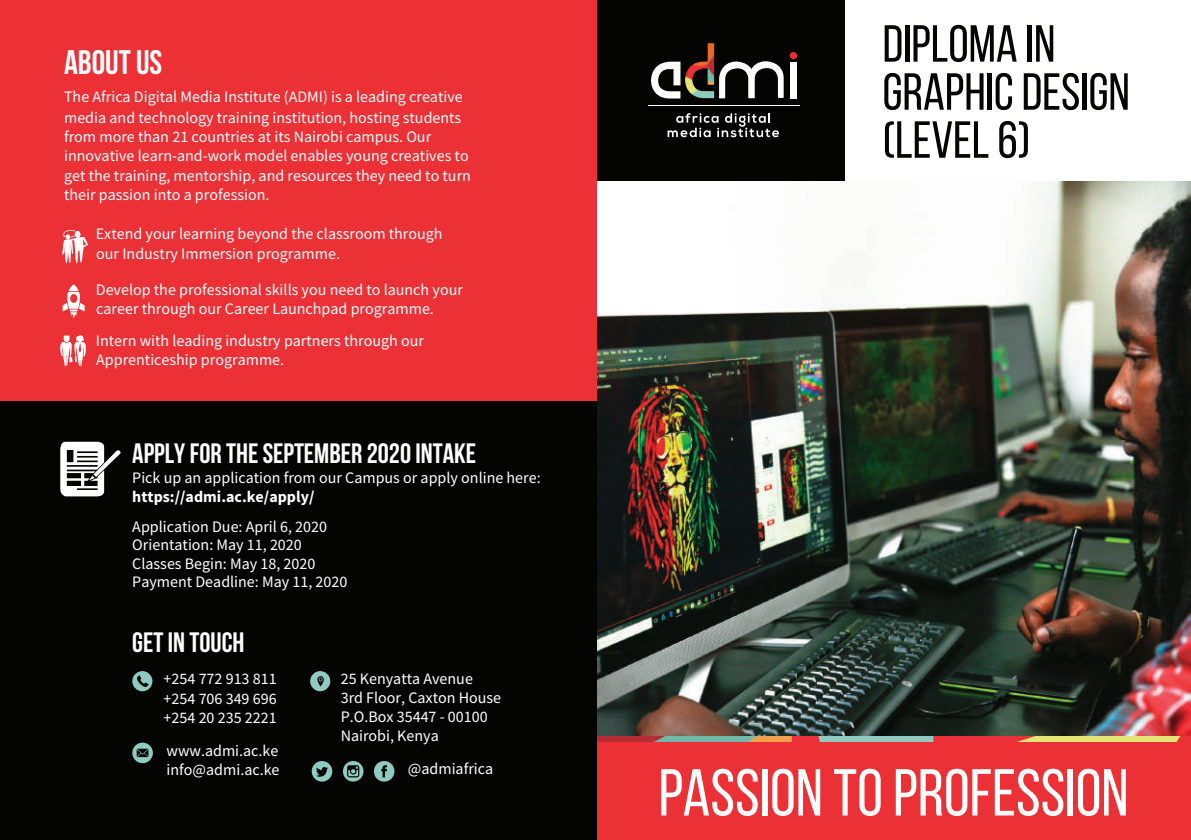
<style>
.page{position:relative;width:1191px;height:840px;background:#fff}
.page>*{position:absolute;margin:0;border:0;box-sizing:border-box;transform-origin:0 0}
.t1{font:66.2px "Bebas Neue";color:#fff}
.t2{font:52px/48px "Bebas Neue";color:#040503}
.t3{font:700 34px "Bebas Neue";color:#fff}
.t4{font:700 28px "Bebas Neue";color:#fff}
.t5{font:16px/19.2px "Source Sans Pro";color:#fff}
.t6{font:700 16px "Source Sans Pro";color:#fff}
</style>
<div class="page">
<img style="left:596px;top:181px;width:595px;height:555px">
<div style="left:596px;top:0;width:248px;height:180px;background:#040503"></div>
<svg style="left:651px;top:61px;width:29px;height:37px"></svg>
<img style="left:685px;top:43px;width:29px;height:55px">
<svg style="left:719px;top:61px;width:64px;height:37px"></svg>
<div style="left:790px;top:62px;width:6px;height:36px;background:#fff"></div>
<div style="left:790px;top:52px;width:7px;height:7px;background:#e92f36;border-radius:50%"></div>
<svg style="left:667px;top:113px;width:112px;height:24px"></svg>
<hr style="left:648px;top:105px;width:151px;height:1px;background:#fff">
<svg style="left:596px;top:736px;width:595px;height:6px;background:#bf9773"></svg>
<div style="left:596px;top:742px;width:595px;height:97px;background:#eb3036"></div>
<div style="left:0;top:0;width:596px;height:402px;background:#eb3036"></div>
<div style="left:0;top:402px;width:596px;height:437px;background:#040503"></div>
<svg style="left:60px;top:441px;width:61px;height:55px"></svg>
<svg style="left:132px;top:670px;width:20px;height:20px"></svg>
<svg style="left:137px;top:675px;width:12px;height:11px"></svg>
<div style="left:374px;top:760px;width:20px;height:21px;background:#8ecbc1;border-radius:50%"></div>
<svg style="left:381px;top:765px;width:6px;height:12px"></svg>
<svg style="left:343px;top:760px;width:20px;height:21px"></svg>
<svg style="left:347px;top:764px;width:12px;height:13px"></svg>
<div style="left:312px;top:760px;width:20px;height:21px;background:#8ecbc1;border-radius:50%"></div>
<svg style="left:316px;top:767px;width:12px;height:9px"></svg>
<div style="left:310px;top:670px;width:20px;height:20px;background:#8ecbc1;border-radius:50%"></div>
<svg style="left:317px;top:676px;width:7px;height:10px"></svg>
<svg style="left:132px;top:742px;width:21px;height:20px"></svg>
<svg style="left:137px;top:748px;width:11px;height:8px"></svg>
<svg style="left:63px;top:284px;width:22px;height:34px"></svg>
<svg style="left:60px;top:335px;width:26px;height:32px"></svg>
<svg style="left:62px;top:230px;width:26px;height:34px"></svg>
<h3 class="t3" style="left:64px;top:44px;width:100px">ABOUT US</h3>
<p class="t5" style="left:64px;top:87px;width:408px">The Africa Digital Media Institute (ADMI) is a leading creative media and technology training institution, hosting students from more than 21 countries at its Nairobi campus. Our innovative learn-and-work model enables young creatives to get the training, mentorship, and resources they need to turn their passion into a profession.</p>
<p class="t5" style="left:96px;top:224px;width:348px">Extend your learning beyond the classroom through our Industry Immersion programme.</p>
<p class="t5" style="left:96px;top:279px;width:368px">Develop the professional skills you need to launch your career through our Career Launchpad programme.</p>
<p class="t5" style="left:96px;top:331px;width:330px">Intern with leading industry partners through our<br>Apprenticeship programme.</p>
<h3 class="t4" style="left:132px;top:438px;width:345px">APPLY FOR THE SEPTEMBER 2020 INTAKE</h3>
<p class="t5" style="left:132px;top:467px;width:410px">Pick up an application from our Campus or apply online here:</p>
<p class="t6" style="left:132px;top:485px;width:184px">https://admi.ac.ke/apply/</p>
<p class="t5" style="left:132px;top:517px;width:217px;line-height:18.4px">Application Due: April 6, 2020<br>Orientation: May 11, 2020<br>Classes Begin: May 18, 2020<br>Payment Deadline: May 11, 2020</p>
<h3 class="t4" style="left:132px;top:626px;width:114px">GET IN TOUCH</h3>
<p class="t5" style="left:164px;top:669px;width:114px;text-align:justify">+254 772 913 811 +254 706 349 696 +254 20 235 2221</p>
<p class="t5" style="left:341px;top:668px;width:162px">25 Kenyatta Avenue<br>3rd Floor, Caxton House<br>P.O.Box 35447 - 00100<br>Nairobi, Kenya</p>
<p class="t5" style="left:167px;top:740px;width:114px">www.admi.ac.ke info@admi.ac.ke</p>
<p class="t5" style="left:408px;top:758px;width:87px">@admiafrica</p>
<h2 class="t2" style="left:882px;top:19px;width:249px">DIPLOMA IN<br>GRAPHIC DESIGN (LEVEL 6)</h2>
<h1 class="t1" style="left:658px;top:756px;width:471px">PASSION TO PROFESSION</h1>
</div>
